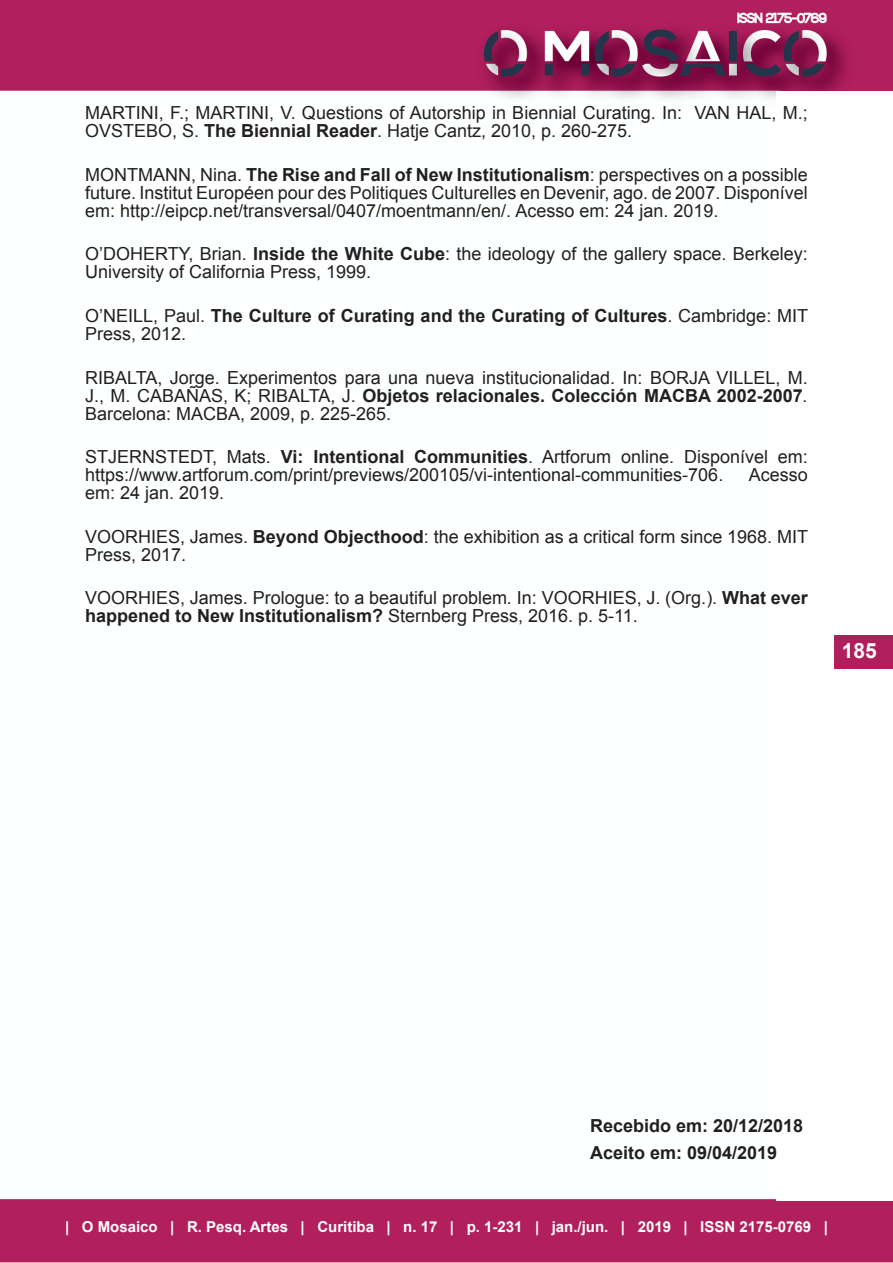
<style>
.page{position:relative;width:893px;height:1263px;background:#fff}
.page>*{position:absolute;margin:0;border:0;box-sizing:border-box;transform-origin:0 0}
.t1{font:700 21px "Arial";color:#fff}
.referencias{font:18px/18px "Arial";color:#231f20}
.referencias-2{font:700 18px/18px "Arial";color:#231f20}
.Título_3{font:700 18px "Arial";color:#231f20}
.t2{font:700 15px "Arial";color:#fff}
.s1{font-weight:700}
.s2{font-weight:400}
.s3{font-style:italic}
</style>
<div class="page">
<img style="left:0;top:0;width:893px;height:1263px">
<div style="left:777px;top:92px;width:116px;height:1109px;background:#fff"></div>
<div style="left:834px;top:635px;width:59px;height:33px;background:#b01f5c"></div>
<p class="referencias" style="left:85px;top:104px;width:724px">MARTINI, F.; MARTINI, V. Questions of Autorship in Biennial Curating. In: VAN HAL, M.;<br>OVSTEBO, S. <span class="s1">The Biennial Reader</span>. Hatje Cantz, 2010, p. 260-275.</p>
<p class="referencias" style="left:85px;top:166px;width:724px;text-align:justify">MONTMANN, Nina. <span class="s1">The Rise and Fall of New Institutionalism</span>: perspectives on a possible future. Institut Européen pour des Politiques Culturelles en Devenir, ago. de 2007. Disponível em: http://eipcp.net/transversal/0407/moentmann/en/. Acesso em: 24 jan. 2019.</p>
<p class="referencias" style="left:85px;top:245px;width:724px">O’DOHERTY, Brian. <span class="s1">Inside the White Cube</span>: the ideology of the gallery space. Berkeley:<br>University of California Press, 1999.</p>
<p class="referencias-2" style="left:85px;top:307px;width:725px"><span class="s2">O’NEILL, Paul.</span> The Culture of Curating and the Curating of Cultures<span class="s2">. Cambridge: MIT<br>Press, 2012.</span></p>
<p class="referencias" style="left:85px;top:368px;width:724px;text-align:justify">RIBALTA, Jorge. Experimentos para una nueva institucionalidad. In: BORJA VILLEL, M.<br>J., M. CABAÑAS, K; RIBALTA, J. <span class="s1">Objetos relacionales. Colección MACBA 2002-2007</span><span class="s3">.<br></span>Barcelona: MACBA, 2009, p. 225-265.</p>
<p class="referencias" style="left:85px;top:448px;width:724px">STJERNSTEDT, Mats. <span class="s1">Vi: Intentional Communities</span>. Artforum online. Disponível em: https://www.artforum.com/print/previews/200105/vi-intentional-communities-706.</p>
<p class="referencias" style="left:749px;top:466px;width:61px">Acesso</p>
<p class="referencias" style="left:85px;top:484px;width:141px">em: 24 jan. 2019.</p>
<p class="referencias" style="left:85px;top:527px;width:725px">VOORHIES, James. <span class="s1">Beyond Objecthood</span>: the exhibition as a critical form since 1968. MIT<br>Press, 2017.</p>
<p class="referencias" style="left:85px;top:589px;width:724px">VOORHIES, James. Prologue: to a beautiful problem<span class="s3">.</span> In: VOORHIES, J. (Org.). <span class="s1">What ever happened to New Institutionalism?</span> Sternberg Press, 2016. p. 5-11.</p>
<p class="t1" style="left:842px;top:636px;width:37px">185</p>
<p class="Título_3" style="left:590px;top:1113px;width:215px">Recebido em: 20/12/2018</p>
<p class="Título_3" style="left:590px;top:1140px;width:189px">Aceito em: 09/04/2019</p>
<p class="t2" style="left:65px;top:1217px;width:764px">| O Mosaico | R. Pesq. Artes | Curitiba | n. 17 | p. 1-231 | jan./jun. | 2019 | ISSN 2175-0769 |</p>
</div>
